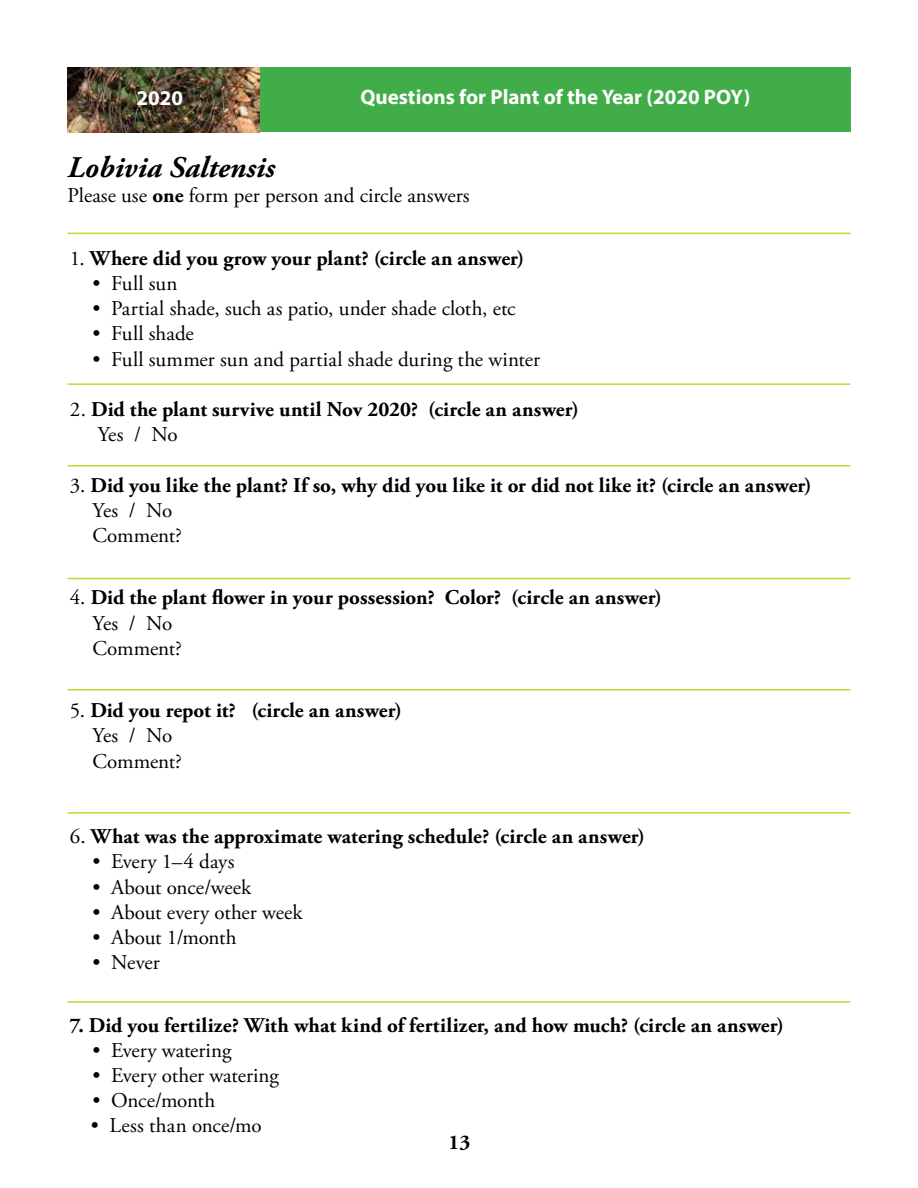
<style>
.page{position:relative;width:918px;height:1188px;background:#fff}
.page>*{position:absolute;margin:0;border:0;box-sizing:border-box;transform-origin:0 0}
.t1{font:italic 700 30px "Adobe Garamond Pro";color:#000}
.t2{font:700 21px/25.2px "Adobe Garamond Pro";color:#000}
.t3{font:21px "Adobe Garamond Pro";color:#000}
.t4{font:700 21px "Myriad Pro";color:#fff}
.s1{font-weight:700}
.s2{font-weight:400}
</style>
<div class="page">
<div style="left:260px;top:68px;width:590px;height:64px;background:#41ad49"></div>
<img style="left:68px;top:68px;width:191px;height:64px">
<hr style="left:68px;top:233px;width:782px;height:1px;background:#c4d92e">
<hr style="left:68px;top:383px;width:782px;height:2px;background:#c4d92e">
<hr style="left:68px;top:465px;width:782px;height:2px;background:#c4d92e">
<hr style="left:68px;top:578px;width:782px;height:1px;background:#c4d92e">
<hr style="left:68px;top:689px;width:782px;height:2px;background:#c4d92e">
<hr style="left:68px;top:812px;width:782px;height:2px;background:#c4d92e">
<hr style="left:68px;top:1001px;width:782px;height:2px;background:#c4d92e">
<p class="t4" style="left:137px;top:84px;width:48px">2020</p>
<p class="t4" style="left:360px;top:83px;width:392px">Questions for Plant of the Year (2020 POY)</p>
<h1 class="t1" style="left:68px;top:150px;width:209px">Lobivia Saltensis</h1>
<p class="t3" style="left:68px;top:183px;width:404px">Please use <span class="s1">one</span> form per person and circle answers</p>
<p class="t2" style="left:70px;top:246px;width:456px"><span class="s2">1.</span> Where did you grow your plant? (circle an answer)</p>
<p class="t3" style="left:92px;top:271px;width:87px">• Full sun</p>
<p class="t3" style="left:92px;top:296px;width:425px">• Partial shade, such as patio, under shade cloth, etc</p>
<p class="t3" style="left:92px;top:321px;width:103px">• Full shade</p>
<p class="t3" style="left:92px;top:346px;width:449px">• Full summer sun and partial shade during the winter</p>
<p class="t2" style="left:98px;top:397px;width:483px;text-indent:-28px"><span class="s2">2.</span> Did the plant survive until Nov 2020? (circle an answer)<br><span class="s2">Yes / No</span></p>
<p class="t2" style="left:92px;top:473px;width:721px;text-indent:-22px"><span class="s2">3.</span> Did you like the plant? If so, why did you like it or did not like it? (circle an answer)<br><span class="s2">Yes / No<br>Comment?</span></p>
<p class="t2" style="left:92px;top:586px;width:571px;text-indent:-22px"><span class="s2">4.</span> Did the plant flower in your possession? Color? (circle an answer)<br><span class="s2">Yes / No<br>Comment?</span></p>
<p class="t2" style="left:92px;top:698px;width:311px;text-indent:-22px"><span class="s2">5.</span> Did you repot it? (circle an answer)<br><span class="s2">Yes / No<br>Comment?</span></p>
<p class="t2" style="left:70px;top:824px;width:577px"><span class="s2">6.</span> What was the approximate watering schedule? (circle an answer)</p>
<p class="t3" style="left:92px;top:849px;width:144px">• Every 1–4 days</p>
<p class="t3" style="left:92px;top:874px;width:160px">• About once/week</p>
<p class="t3" style="left:92px;top:900px;width:212px">• About every other week</p>
<p class="t3" style="left:92px;top:925px;width:146px">• About 1/month</p>
<p class="t3" style="left:92px;top:950px;width:69px">• Never</p>
<p class="t2" style="left:70px;top:1013px;width:715px">7. Did you fertilize? With what kind of fertilizer, and how much? (circle an answer)</p>
<p class="t3" style="left:92px;top:1038px;width:141px">• Every watering</p>
<p class="t3" style="left:92px;top:1063px;width:188px">• Every other watering</p>
<p class="t3" style="left:92px;top:1088px;width:124px">• Once/month</p>
<p class="t3" style="left:91px;top:1113px;width:172px">• Less than once/mo</p>
<p class="t2" style="left:449px;top:1130px;width:23px">13</p>
</div>
